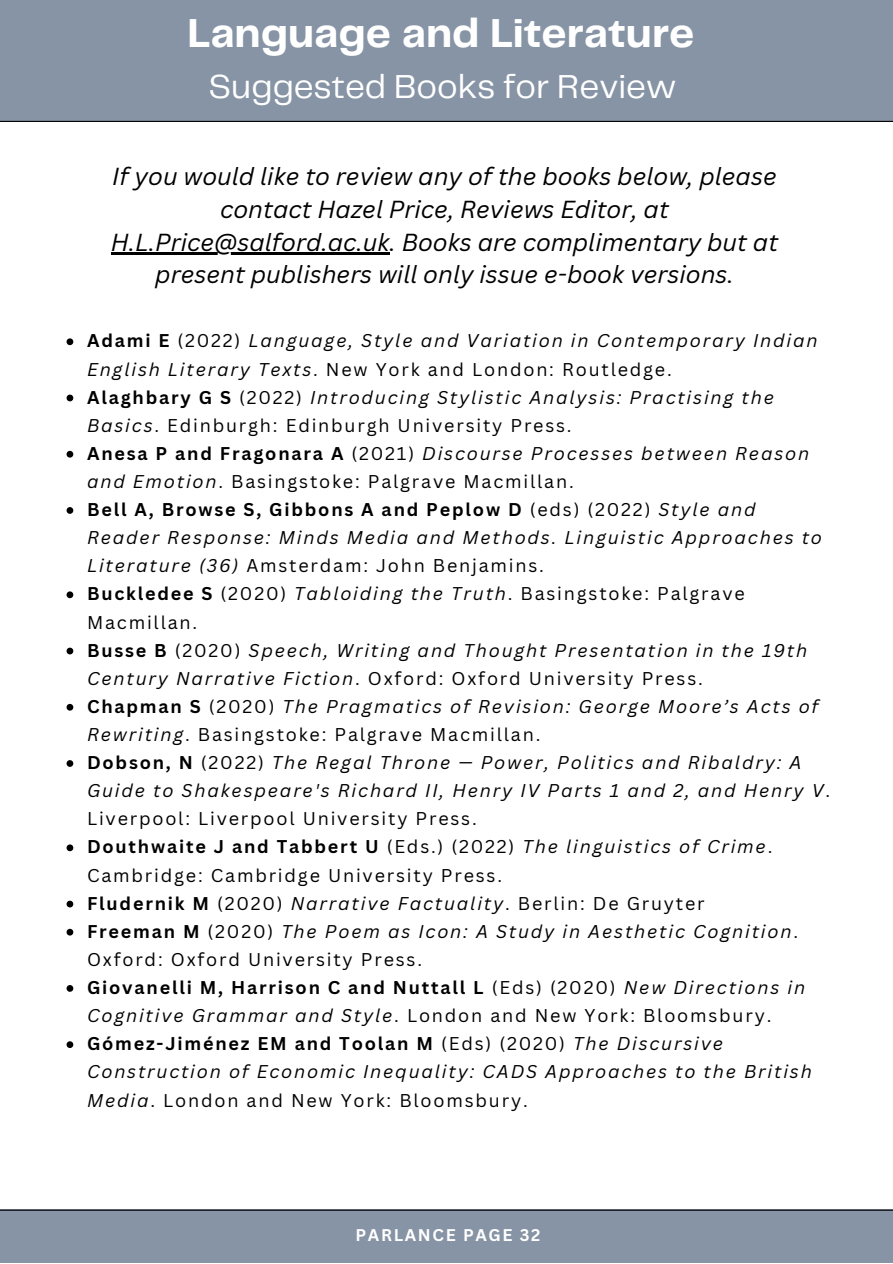
<style>
.page{position:relative;width:893px;height:1264px;background:#fff}
.page>*{position:absolute;margin:0;border:0;box-sizing:border-box;transform-origin:0 0}
.t1{font:700 42px "Telegraf";color:#fff}
.t2{font:34.5px "Telegraf";color:#fff}
.t3{font:italic 24px/32.5px "Canva Sans";color:#000;text-align:center}
.t4{font:italic 18px/28px "Canva Sans";letter-spacing:.1em;color:#000}
.t5{font:700 16.5px "Canva Sans";letter-spacing:.1em;color:#fff}
.s1{font-weight:700;font-style:normal}
.s2{font-style:normal}
</style>
<div class="page">
<div style="left:0;top:1209px;width:892px;height:53px;background:#8694a5"></div>
<div style="left:0;top:0;width:892px;height:121px;background:#8694a5"></div>
<hr style="left:111px;top:253px;width:278px;height:2px;background:#000">
<hr style="left:0;top:1209px;width:892px;height:1px;background:#000">
<svg style="left:67px;top:338px;width:6px;height:7px"></svg>
<svg style="left:67px;top:394px;width:6px;height:7px"></svg>
<svg style="left:67px;top:451px;width:6px;height:6px"></svg>
<svg style="left:67px;top:507px;width:6px;height:7px"></svg>
<svg style="left:67px;top:591px;width:6px;height:7px"></svg>
<svg style="left:67px;top:647px;width:6px;height:7px"></svg>
<svg style="left:67px;top:704px;width:6px;height:6px"></svg>
<svg style="left:67px;top:760px;width:6px;height:6px"></svg>
<svg style="left:67px;top:844px;width:6px;height:7px"></svg>
<svg style="left:67px;top:900px;width:6px;height:7px"></svg>
<svg style="left:67px;top:928px;width:6px;height:7px"></svg>
<svg style="left:67px;top:985px;width:6px;height:6px"></svg>
<svg style="left:67px;top:1041px;width:6px;height:7px"></svg>
<hr style="left:0;top:121px;width:892px;height:1px;background:#000">
<h1 class="t1" style="left:188px;top:16px;width:508px">Language and Literature</h1>
<h2 class="t2" style="left:209px;top:72px;width:469px">Suggested Books for Review</h2>
<h3 class="t3" style="left:111px;top:160px;width:668px">If you would like to review any of the books below, please contact Hazel Price, Reviews Editor, at H.L.Price@salford.ac.uk. Books are complimentary but at present publishers will only issue e-book versions.</h3>
<p class="t4" style="left:87px;top:326px;width:744px"><span class="s1">Adami E</span> <span class="s2">(2022)</span> Language, Style and Variation in Contemporary Indian English Literary Texts<span class="s2">. New York and London: Routledge.<br></span><span class="s1">Alaghbary G S</span> <span class="s2">(2022)</span> Introducing Stylistic Analysis: Practising the Basics<span class="s2">. Edinburgh: Edinburgh University Press.<br></span><span class="s1">Anesa P and Fragonara A</span> <span class="s2">(2021)</span> Discourse Processes between Reason and Emotion<span class="s2">. Basingstoke: Palgrave Macmillan.<br></span><span class="s1">Bell A, Browse S, Gibbons A and Peplow D</span> <span class="s2">(eds) (2022)</span> Style and Reader Response: Minds Media and Methods. Linguistic Approaches to Literature (36) <span class="s2">Amsterdam: John Benjamins.<br></span><span class="s1">Buckledee S</span> <span class="s2">(2020)</span> Tabloiding the Truth<span class="s2">. Basingstoke: Palgrave Macmillan.<br></span><span class="s1">Busse B</span> <span class="s2">(2020)</span> Speech, Writing and Thought Presentation in the 19th Century Narrative Fiction<span class="s2">. Oxford: Oxford University Press.<br></span><span class="s1">Chapman S</span> <span class="s2">(2020)</span> The Pragmatics of Revision: George Moore’s Acts of Rewriting<span class="s2">. Basingstoke: Palgrave Macmillan.<br></span><span class="s1">Dobson, N</span> <span class="s2">(2022)</span> The Regal Throne — Power, Politics and Ribaldry: A Guide to Shakespeare's Richard II, Henry IV Parts 1 and 2, and Henry V<span class="s2">.<br>Liverpool: Liverpool University Press.<br></span><span class="s1">Douthwaite J and Tabbert U</span> <span class="s2">(Eds.) (2022)</span> The linguistics of Crime<span class="s2">.<br>Cambridge: Cambridge University Press.<br></span><span class="s1">Fludernik M</span> <span class="s2">(2020)</span> Narrative Factuality<span class="s2">. Berlin: De Gruyter<br></span><span class="s1">Freeman M</span> <span class="s2">(2020)</span> The Poem as Icon: A Study in Aesthetic Cognition<span class="s2">.<br>Oxford: Oxford University Press.<br></span><span class="s1">Giovanelli M, Harrison C and Nuttall L</span> <span class="s2">(Eds) (2020)</span> New Directions in Cognitive Grammar and Style<span class="s2">. London and New York: Bloomsbury.<br></span><span class="s1">Gómez-Jiménez EM and Toolan M</span> <span class="s2">(Eds) (2020)</span> The Discursive Construction of Economic Inequality: CADS Approaches to the British Media<span class="s2">. London and New York: Bloomsbury.</span></p>
<p class="t5" style="left:355px;top:1223px;width:186px">PARLANCE PAGE 32</p>
</div>
